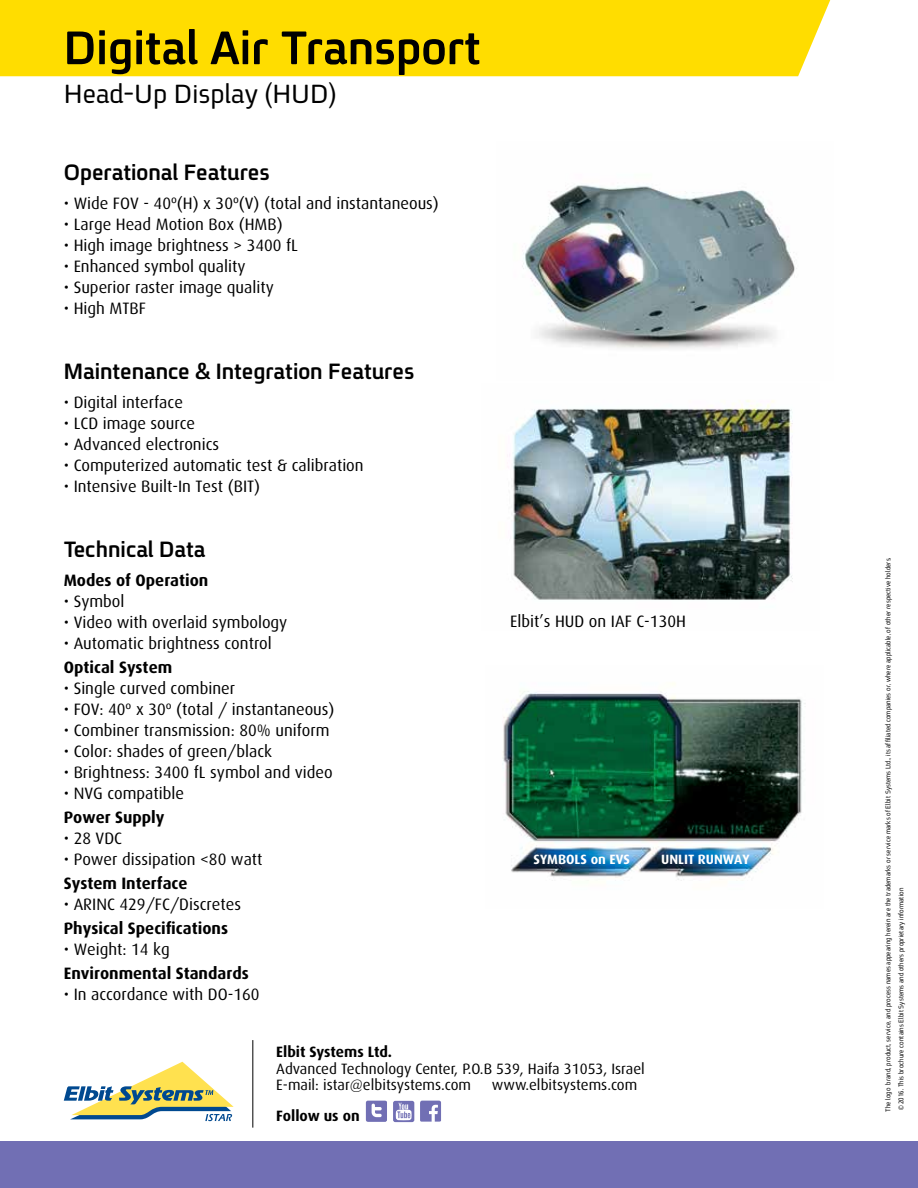
<style>
.page{position:relative;width:918px;height:1188px;background:#fff}
.page>*{position:absolute;margin:0;border:0;box-sizing:border-box;transform-origin:0 0}
.t1{font:51px "En Spoiler B";color:#000}
.t2{font:28.5px "En Spoiler";color:#000}
.t3{font:24px "En Spoiler B";color:#000}
.t4{font:16.5px "Dax";color:#000}
.t5{font:700 16.5px "Dax";color:#000}
.t6{font:15px/16.5px "Dax";color:#000}
.t7{font:700 15px "Dax";color:#000}
.t8{font:700 13.5px "Dax";color:#fff}
.t9{font:7.5px/13px "Fb Spoiler Eng";letter-spacing:.01em;color:#000;scale:.9 1}
</style>
<div class="page">
<div style="left:0;top:0;width:830px;height:76px;background:#fd0"></div>
<div style="left:0;top:1141px;width:918px;height:47px;background:#716fb4"></div>
<img style="left:522px;top:185px;width:275px;height:164px">
<img style="left:507px;top:400px;width:286px;height:200px">
<img style="left:502px;top:683px;width:304px;height:198px">
<hr style="left:252px;top:1040px;width:1px;height:88px;background:#000">
<svg style="left:64px;top:1062px;width:170px;height:59px"></svg>
<svg style="left:393px;top:1101px;width:21px;height:21px"></svg>
<svg style="left:366px;top:1101px;width:21px;height:21px"></svg>
<svg style="left:420px;top:1101px;width:21px;height:21px"></svg>
<h1 class="t1" style="left:64px;top:11px;width:418px">Digital Air Transport</h1>
<h2 class="t2" style="left:64px;top:73px;width:274px">Head-Up Display (HUD(</h2>
<h3 class="t3" style="left:64px;top:155px;width:208px">Operational Features</h3>
<p class="t4" style="left:64px;top:194px;width:377px">• Wide FOV - 40 H(º ) x 30 V(º ) (total and instantaneous(</p>
<p class="t4" style="left:64px;top:215px;width:220px">• Large Head Motion Box (HMB(</p>
<p class="t4" style="left:64px;top:236px;width:236px">• High image brightness &gt; 3400 fL</p>
<p class="t4" style="left:64px;top:257px;width:183px">• Enhanced symbol quality</p>
<p class="t4" style="left:64px;top:278px;width:211px">• Superior raster image quality</p>
<p class="t4" style="left:64px;top:299px;width:84px">• High MTBF</p>
<h3 class="t3" style="left:64px;top:354px;width:352px">Maintenance &amp; Integration Features</h3>
<p class="t4" style="left:64px;top:393px;width:121px">• Digital interface</p>
<p class="t4" style="left:64px;top:414px;width:133px">• LCD image source</p>
<p class="t4" style="left:64px;top:435px;width:157px">• Advanced electronics</p>
<p class="t4" style="left:64px;top:456px;width:301px">• Computerized automatic test &amp; calibration</p>
<p class="t4" style="left:64px;top:477px;width:198px">• Intensive Built I n- Test (BIT(</p>
<h3 class="t3" style="left:64px;top:532px;width:143px">Technical Data</h3>
<p class="t5" style="left:64px;top:571px;width:146px">Modes of Operation</p>
<p class="t4" style="left:64px;top:592px;width:62px">• Symbol</p>
<p class="t4" style="left:64px;top:613px;width:225px">• Video with overlaid symbology</p>
<p class="t4" style="left:64px;top:634px;width:210px">• Automatic brightness control</p>
<p class="t5" style="left:64px;top:658px;width:110px">Optical System</p>
<p class="t4" style="left:64px;top:679px;width:173px">• Single curved combiner</p>
<p class="t4" style="left:64px;top:700px;width:272px">• FOV: 40 xº 30º (total / instantaneous(</p>
<p class="t4" style="left:64px;top:721px;width:267px">• Combiner transmission: 80% uniform</p>
<p class="t4" style="left:64px;top:742px;width:210px">• Color: shades of green/black</p>
<p class="t4" style="left:64px;top:764px;width:271px">• Brightness: 3400 fL symbol and video</p>
<p class="t4" style="left:64px;top:785px;width:122px">• NVG compatible</p>
<p class="t5" style="left:64px;top:808px;width:102px">Power Supply</p>
<p class="t4" style="left:64px;top:830px;width:60px">• 28 VDC</p>
<p class="t4" style="left:64px;top:851px;width:200px">• Power dissipation &lt;80 watt</p>
<p class="t5" style="left:64px;top:874px;width:125px">System Interface</p>
<p class="t4" style="left:64px;top:896px;width:179px">• ARINC 429/FC/Discretes</p>
<p class="t5" style="left:64px;top:919px;width:166px">Physical Specifications</p>
<p class="t4" style="left:64px;top:941px;width:107px">• Weight: 14 kg</p>
<p class="t5" style="left:64px;top:964px;width:187px">Environmental Standards</p>
<p class="t4" style="left:64px;top:986px;width:197px">• In accordance with DO-160</p>
<p class="t4" style="left:510px;top:613px;width:177px">Elbit s’ HUD on IAF C-130H</p>
<p class="t8" style="left:534px;top:851px;width:98px">SYMBOLS on EVS</p>
<p class="t8" style="left:661px;top:851px;width:90px">UNLIT RUNWAY</p>
<p class="t7" style="left:276px;top:1044px;width:117px">Elbit Systems Ltd.</p>
<p class="t6" style="left:492px;top:1060px;width:154px;text-indent:-216px">Advanced Technology Center B.O. P, 539, Haifa 31053, Israel www.elbitsystems.com</p>
<p class="t6" style="left:276px;top:1077px;width:196px">-E mail: istar@elbitsystems.com</p>
<p class="t7" style="left:276px;top:1107px;width:85px">Follow us on</p>
<p class="t9" style="left:882px;top:1085px;width:587px;rotate:-90deg">brand, product, service, and process names appearing herein are the trademarks or service marks of Elbit Systems Ltd., its affiliated companies or, where applicable, of other respective holders.</p>
<p class="t9" style="left:882px;top:1112px;width:251px;rotate:-90deg">The logo<br>© 2016. This brochure contains Elbit Systems and others proprietary information</p>
</div>
